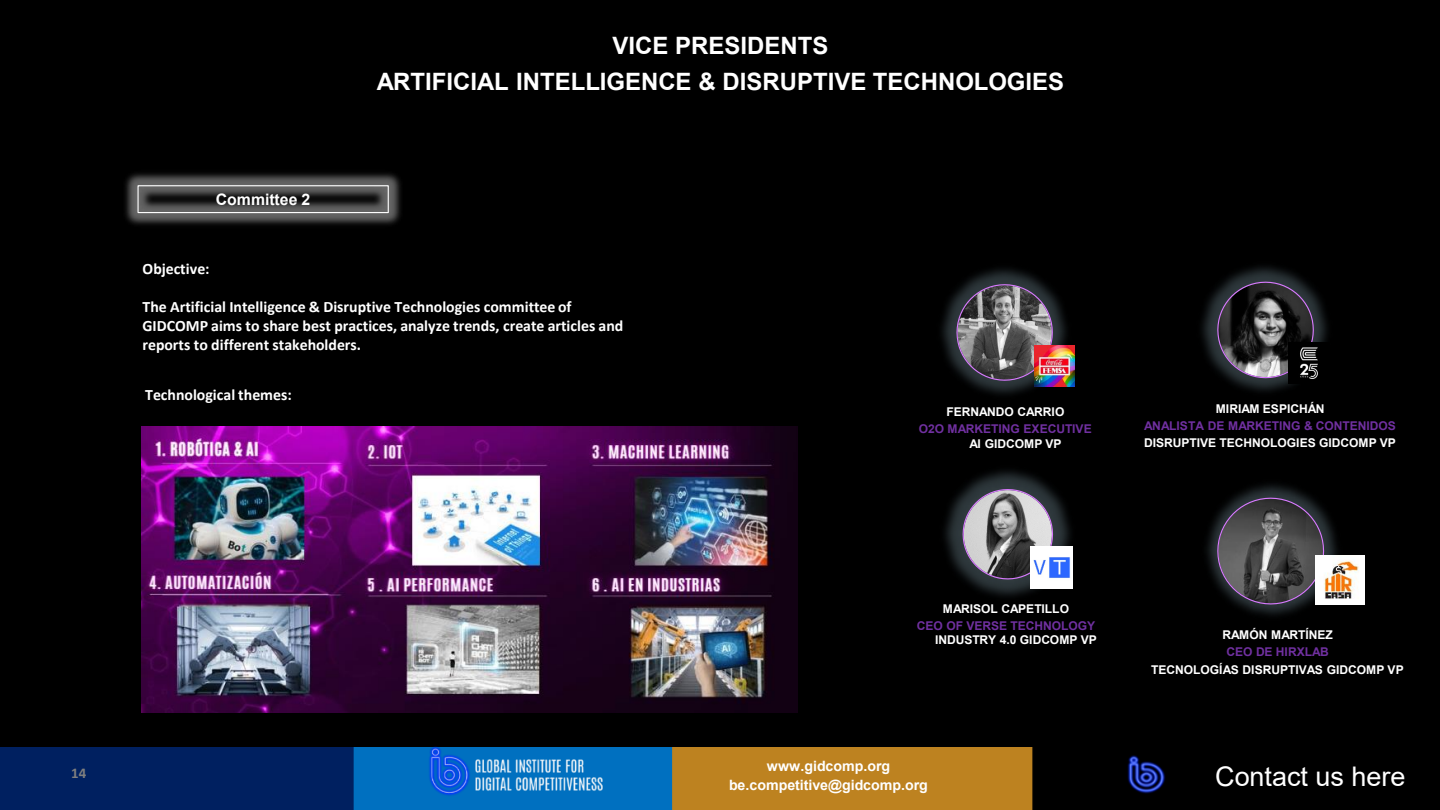
<style>
.page{position:relative;width:1440px;height:810px;background:#000}
.page>*{position:absolute;margin:0;border:0;box-sizing:border-box;transform-origin:0 0}
.t1{font:27px "Arial";color:#fff}
.t2{font:700 24px/36px "Arial";color:#fff;text-align:center}
.t3{font:700 15.9px/18.9px "Calibri";color:#fff}
.t4{font:700 15.9px "Arial";color:#fff}
.t5{font:700 15px "Calibri";color:#7e7e7e}
.t6{font:700 14.25px/19.6px "Arial";color:#fff;text-align:center}
.t7{font:700 12.15px "Arial";color:#fff}
.t8{font:700 12px/14.4px "Arial";color:#7030a0}
.t9{font:700 12px "Arial";color:#fff}
.s1{color:#000}
.s2{color:#fff}
</style>
<div class="page">
<img style="left:944px;top:470px;width:129px;height:127px">
<svg style="left:962px;top:488px;width:92px;height:92px;background:#7f7e83"></svg>
<img style="left:1031px;top:547px;width:42px;height:41px">
<img style="left:941px;top:268px;width:134px;height:127px">
<svg style="left:956px;top:284px;width:97px;height:97px;background:#636167"></svg>
<img style="left:1034px;top:346px;width:41px;height:41px">
<img style="left:1201px;top:266px;width:127px;height:126px">
<img style="left:1206px;top:484px;width:132px;height:132px">
<svg style="left:1217px;top:281px;width:97px;height:98px"></svg>
<img style="left:1289px;top:343px;width:39px;height:41px">
<svg style="left:1217px;top:497px;width:108px;height:108px;background:#4a484d"></svg>
<img style="left:142px;top:427px;width:655px;height:285px">
<img style="left:1315px;top:555px;width:50px;height:50px">
<img style="left:0;top:748px;width:1033px;height:62px">
<img style="left:423px;top:746px;width:189px;height:64px">
<img style="left:1127px;top:755px;width:39px;height:39px">
<img style="left:125px;top:173px;width:276px;height:52px">
<div style="left:137px;top:185px;width:252px;height:28px;border:1px solid #fff"></div>
<p class="t4" style="left:216px;top:188px;width:96px">Committee 2</p>
<h2 class="t2" style="left:377px;top:27px;width:689px">VICE PRESIDENTS<br>ARTIFICIAL INTELLIGENCE &amp; DISRUPTIVE TECHNOLOGIES</h2>
<p class="t3" style="left:143px;top:259px;width:69px">Objective:</p>
<p class="t3" style="left:143px;top:297px;width:482px">The Artificial Intelligence &amp; Disruptive Technologies committee of<br>GIDCOMP aims to share best practices, analyze trends, create articles and reports to different stakeholders.</p>
<p class="t3" style="left:145px;top:385px;width:148px">Technological themes:</p>
<p class="t9" style="left:946px;top:404px;width:120px">FERNANDO CARRIO</p>
<p class="t8" style="left:919px;top:422px;width:174px;text-align:center">O2O MARKETING EXECUTIVE<br><span class="s1">4.0</span> <span class="s2">AI GIDCOMP VP</span></p>
<p class="t7" style="left:1216px;top:400px;width:110px">MIRIAM ESPICHÁN</p>
<p class="t8" style="left:1144px;top:419px;width:253px">ANALISTA DE MARKETING &amp; CONTENIDOS</p>
<p class="t9" style="left:1144px;top:435px;width:253px">DISRUPTIVE TECHNOLOGIES GIDCOMP VP</p>
<p class="t9" style="left:943px;top:600px;width:128px">MARISOL CAPETILLO</p>
<p class="t8" style="left:915px;top:618px;width:184px">CEO OF VERSE TECHNOLOGY<br><span class="s1">4.0</span> <span class="s2">INDUSTRY 4.0 GIDCOMP VP</span></p>
<p class="t9" style="left:1223px;top:626px;width:112px">RAMÓN MARTÍNEZ</p>
<p class="t8" style="left:1227px;top:645px;width:104px">CEO DE HIRXLAB</p>
<p class="t9" style="left:1151px;top:661px;width:254px">TECNOLOGÍAS DISRUPTIVAS GIDCOMP VP</p>
<p class="t5" style="left:71px;top:763px;width:17px">14</p>
<p class="t6" style="left:729px;top:756px;width:200px">www.gidcomp.org be.competitive@gidcomp.org</p>
<h1 class="t1" style="left:1215px;top:758px;width:192px">Contact us here</h1>
</div>
